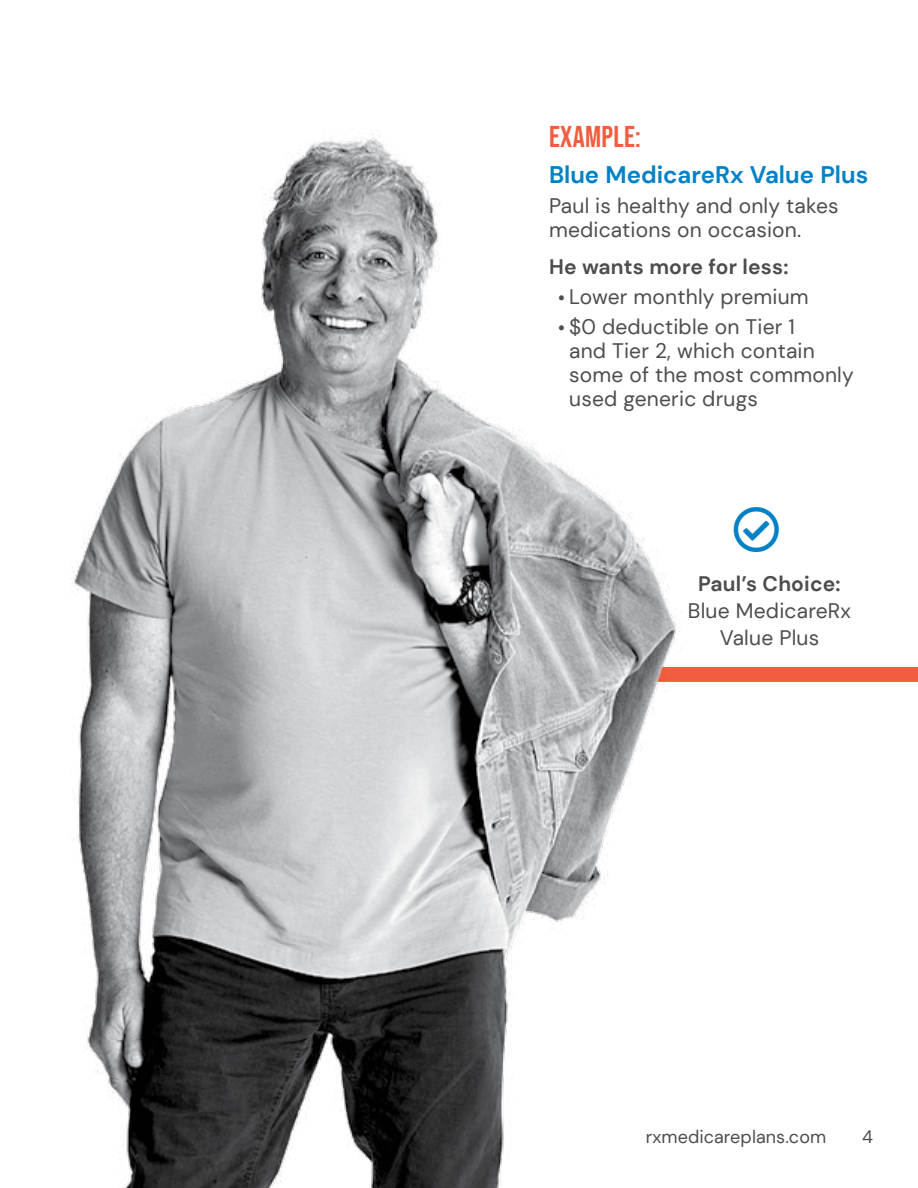
<style>
.page{position:relative;width:918px;height:1188px;background:#fff}
.page>*{position:absolute;margin:0;border:0;box-sizing:border-box;transform-origin:0 0}
._000_Page_Sub_Head{font:30px "Bebas Neue";letter-spacing:.01em;color:#f15d3e}
.Text_Head{font:700 24px "DM Sans";color:#0081c6}
._001_Body{font:21px/24px "DM Sans";letter-spacing:.01em;color:#4d4d4f}
.CTA_14_18_HLV_67_85K{font:21px/27px "DM Sans";letter-spacing:.01em;color:#4d4d4f;text-align:center}
._001_Body-2{font:700 21px "DM Sans";letter-spacing:.01em;color:#4d4d4f}
.Footer_LR{font:18px "DM Sans";letter-spacing:.005em;color:#4d4d4f}
.Folio_R{font:18px "DM Sans";color:#4d4d4f}
.s1{font-weight:700;font-size:18px}
.s2{font-weight:700}
</style>
<div class="page">
<img style="left:72px;top:134px;width:846px;height:1054px">
<svg style="left:734px;top:507px;width:45px;height:45px"></svg>
<p class="_000_Page_Sub_Head" style="left:549px;top:119px;width:93px">EXAMPLE:</p>
<p class="Text_Head" style="left:549px;top:159px;width:321px">Blue MedicareRx Value Plus</p>
<p class="_001_Body" style="left:549px;top:193px;width:291px">Paul is healthy and only takes medications on occasion.</p>
<p class="_001_Body-2" style="left:549px;top:254px;width:241px">He wants more for less:</p>
<p class="_001_Body" style="left:558px;top:285px;width:252px"><span class="s1">•</span> Lower monthly premium</p>
<p class="_001_Body" style="left:569px;top:315px;width:286px;text-indent:-11px"><span class="s1">•</span> $0 deductible on Tier 1<br>and Tier 2, which contain some of the most commonly used generic drugs</p>
<p class="CTA_14_18_HLV_67_85K" style="left:688px;top:570px;width:165px"><span class="s2">Paul’s Choice:<br></span>Blue MedicareRx<br>Value Plus</p>
<p class="Footer_LR" style="left:646px;top:1126px;width:182px">rxmedicareplans.com</p>
<p class="Folio_R" style="left:862px;top:1126px;width:12px">4</p>
</div>
